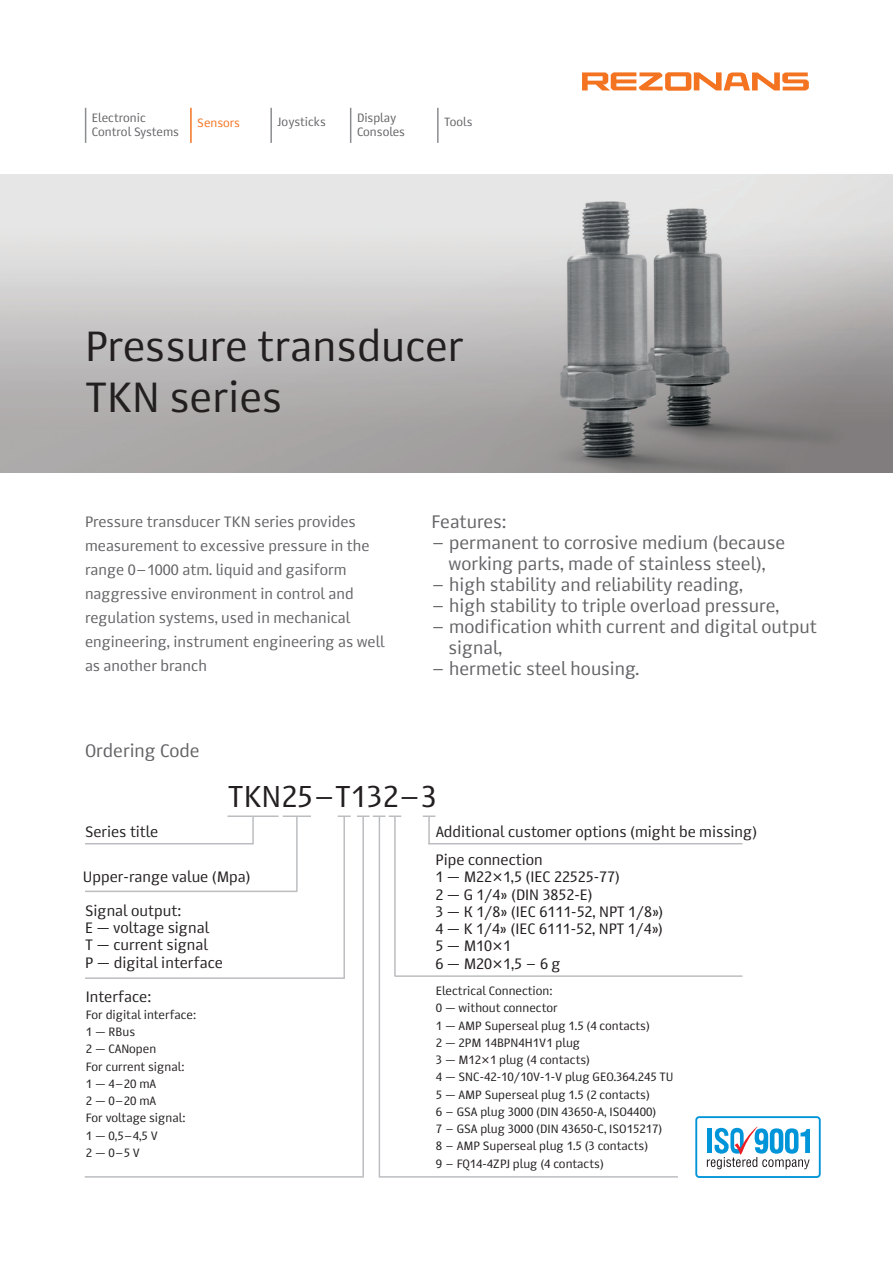
<style>
.page{position:relative;width:893px;height:1263px;background:#fff}
.page>*{position:absolute;margin:0;border:0;box-sizing:border-box;transform-origin:0 0}
.t1{font:42px "Story";color:#231f20}
.t2{font:30px "Story";color:#231f20}
.t3{font:18px/21px "Story";color:#636366;text-align:center}
.t4{font:15px "Story";color:#231f20}
.t5{font:15px "Story";color:#636366}
.t6{font:12px/17.2px "Story";color:#231f20}
.t7{font:12px "Story";color:#636366}
.t8{font:12px "Story";color:#f47321}
.t9{font:11.85px "Story";color:#636366}
.s1{font-family:"Tahoma"}
</style>
<div class="page">
<img style="left:0;top:175px;width:893px;height:297px">
<div style="left:695px;top:1116px;width:126px;height:62px;border:2px solid #0095d9;border-radius:3px"></div>
<svg style="left:707px;top:1127px;width:103px;height:42px"></svg>
<svg style="left:582px;top:72px;width:227px;height:19px"></svg>
<hr style="left:85px;top:108px;width:1px;height:35px;background:#8a8c8f">
<hr style="left:190px;top:108px;width:2px;height:35px;background:#f47321">
<hr style="left:270px;top:108px;width:2px;height:35px;background:#8a8c8f">
<hr style="left:350px;top:108px;width:1px;height:35px;background:#8a8c8f">
<hr style="left:437px;top:108px;width:2px;height:35px;background:#8a8c8f">
<svg style="left:423px;top:815px;width:12px;height:2px"></svg>
<hr style="left:283px;top:815px;width:28px;height:2px;background:#bcbdc0">
<hr style="left:296px;top:816px;width:2px;height:76px;background:#bcbdc0">
<hr style="left:85px;top:891px;width:212px;height:1px;background:#bcbdc0">
<hr style="left:379px;top:816px;width:1px;height:361px;background:#bcbdc0">
<hr style="left:362px;top:816px;width:2px;height:361px;background:#bcbdc0">
<hr style="left:85px;top:1176px;width:279px;height:1px;background:#bcbdc0">
<hr style="left:228px;top:815px;width:51px;height:2px;background:#bcbdc0">
<hr style="left:252px;top:816px;width:2px;height:28px;background:#bcbdc0">
<hr style="left:85px;top:843px;width:168px;height:1px;background:#bcbdc0">
<svg style="left:338px;top:815px;width:13px;height:2px"></svg>
<hr style="left:343px;top:816px;width:2px;height:162px;background:#bcbdc0">
<hr style="left:85px;top:977px;width:260px;height:2px;background:#bcbdc0">
<hr style="left:395px;top:975px;width:347px;height:2px;background:#bcbdc0">
<hr style="left:428px;top:816px;width:2px;height:28px;background:#bcbdc0">
<hr style="left:428px;top:843px;width:314px;height:1px;background:#bcbdc0">
<svg style="left:357px;top:815px;width:44px;height:2px"></svg>
<hr style="left:394px;top:816px;width:2px;height:160px;background:#bcbdc0">
<hr style="left:379px;top:1176px;width:299px;height:1px;background:#bcbdc0">
<p class="t7" style="left:92px;top:110px;width:55px">Electronic</p>
<p class="t7" style="left:92px;top:125px;width:89px">Control Systems</p>
<p class="t8" style="left:197px;top:115px;width:44px">Sensors</p>
<p class="t7" style="left:278px;top:114px;width:50px">Joysticks</p>
<p class="t7" style="left:357px;top:110px;width:41px">Display</p>
<p class="t7" style="left:357px;top:124px;width:49px">Consoles</p>
<p class="t9" style="left:444px;top:114px;width:30px">Tools</p>
<p class="t1" style="left:85px;top:320px;width:381px">Pressure transducer</p>
<p class="t1" style="left:85px;top:371px;width:199px">TKN series</p>
<p class="t5" style="left:85px;top:513px;width:272px">Pressure transducer TKN series provides</p>
<p class="t5" style="left:85px;top:537px;width:286px">measurement to excessive pressure in the</p>
<p class="t5" style="left:85px;top:561px;width:263px">range 0–1000 atm. liquid and gasiform</p>
<p class="t5" style="left:85px;top:585px;width:270px">naggressive environment in control and</p>
<p class="t5" style="left:85px;top:609px;width:267px">regulation systems, used in mechanical</p>
<p class="t5" style="left:85px;top:633px;width:301px">engineering, instrument engineering as well</p>
<p class="t5" style="left:85px;top:657px;width:124px">as another branch</p>
<p class="t3" style="left:85px;top:740px;width:116px">Ordering Code</p>
<p class="t3" style="left:432px;top:511px;width:77px">Features:</p>
<p class="t3" style="left:432px;top:532px;width:355px">– permanent to corrosive medium (because working parts, made of stainless steel),</p>
<p class="t3" style="left:432px;top:574px;width:313px">– high stability and reliability reading,</p>
<p class="t3" style="left:432px;top:595px;width:349px">– high stability to triple overload pressure,</p>
<p class="t3" style="left:449px;top:616px;width:370px;text-align:left;text-indent:-17px">– modification whith current and digital output signal,</p>
<p class="t3" style="left:432px;top:658px;width:209px">– hermetic steel housing.</p>
<p class="t4" style="left:85px;top:822px;width:75px">Series title</p>
<p class="t2" style="left:228px;top:777px;width:210px">TKN25–Т132–З</p>
<p class="t4" style="left:436px;top:822px;width:323px">Additional customer options (might be missing)</p>
<p class="t4" style="left:83px;top:867px;width:169px">Upper-range value (Mpa)</p>
<p class="t4" style="left:85px;top:901px;width:98px">Signal output:</p>
<p class="t4" style="left:85px;top:918px;width:126px">E — voltage signal</p>
<p class="t4" style="left:85px;top:936px;width:124px">T — current signal</p>
<p class="t4" style="left:85px;top:953px;width:139px">P — digital interface</p>
<p class="t4" style="left:86px;top:987px;width:67px">Interface:</p>
<p class="t6" style="left:86px;top:1006px;width:112px">For digital interface:</p>
<p class="t6" style="left:86px;top:1023px;width:51px">1 — RBus</p>
<p class="t6" style="left:86px;top:1040px;width:72px">2 — CANopen</p>
<p class="t6" style="left:86px;top:1058px;width:100px">For current signal:</p>
<p class="t6" style="left:86px;top:1075px;width:72px">1 — 4–20 mA</p>
<p class="t6" style="left:86px;top:1092px;width:72px">2 — 0–20 mA</p>
<p class="t6" style="left:86px;top:1109px;width:101px">For voltage signal:</p>
<p class="t6" style="left:86px;top:1127px;width:73px">1 — 0,5–4,5 V</p>
<p class="t6" style="left:86px;top:1144px;width:56px">2 — 0–5 V</p>
<p class="t4" style="left:435px;top:850px;width:109px">Pipe connection</p>
<p class="t4" style="left:435px;top:868px;width:186px">1 — M22<span class="s1">×</span>1,5 (IEC 22525-77)</p>
<p class="t4" style="left:435px;top:885px;width:159px">2 — G 1/4» (DIN 3852-E)</p>
<p class="t4" style="left:435px;top:902px;width:229px">3 — К 1/8» (IEC 6111-52, NPT 1/8»)</p>
<p class="t4" style="left:435px;top:919px;width:229px">4 — K 1/4» (IEC 6111-52, NPT 1/4»)</p>
<p class="t4" style="left:435px;top:937px;width:77px">5 — М10<span class="s1">×</span>1</p>
<p class="t4" style="left:435px;top:954px;width:127px">6 — М20<span class="s1">×</span>1,5 – 6 g</p>
<p class="t6" style="left:436px;top:982px;width:118px">Electrical Connection:</p>
<p class="t6" style="left:436px;top:999px;width:123px">0 — without connector</p>
<p class="t6" style="left:436px;top:1017px;width:216px">1 — AMP Superseal plug 1.5 (4 contacts)</p>
<p class="t6" style="left:436px;top:1034px;width:146px">2 — 2PM 14BPN4H1V1 plug</p>
<p class="t6" style="left:436px;top:1051px;width:156px">3 — М12<span class="s1">×</span>1 plug (4 contacts)</p>
<p class="t6" style="left:436px;top:1068px;width:239px">4 — SNC-42-10/10V-1-V plug GEO.364.245 TU</p>
<p class="t6" style="left:436px;top:1086px;width:222px">5 — AMP Superseal plug 1.5 (2 contacts)<br>6 – GSA plug 3000 (DIN 43650-А, ISO4400)</p>
<p class="t6" style="left:436px;top:1120px;width:228px">7 – GSA plug 3000 (DIN 43650-С, ISO15217)</p>
<p class="t6" style="left:436px;top:1137px;width:214px">8 – AMP Superseal plug 1.5 (3 contacts)</p>
<p class="t6" style="left:436px;top:1155px;width:169px">9 – FQ14-4ZPJ plug (4 contacts)</p>
</div>
